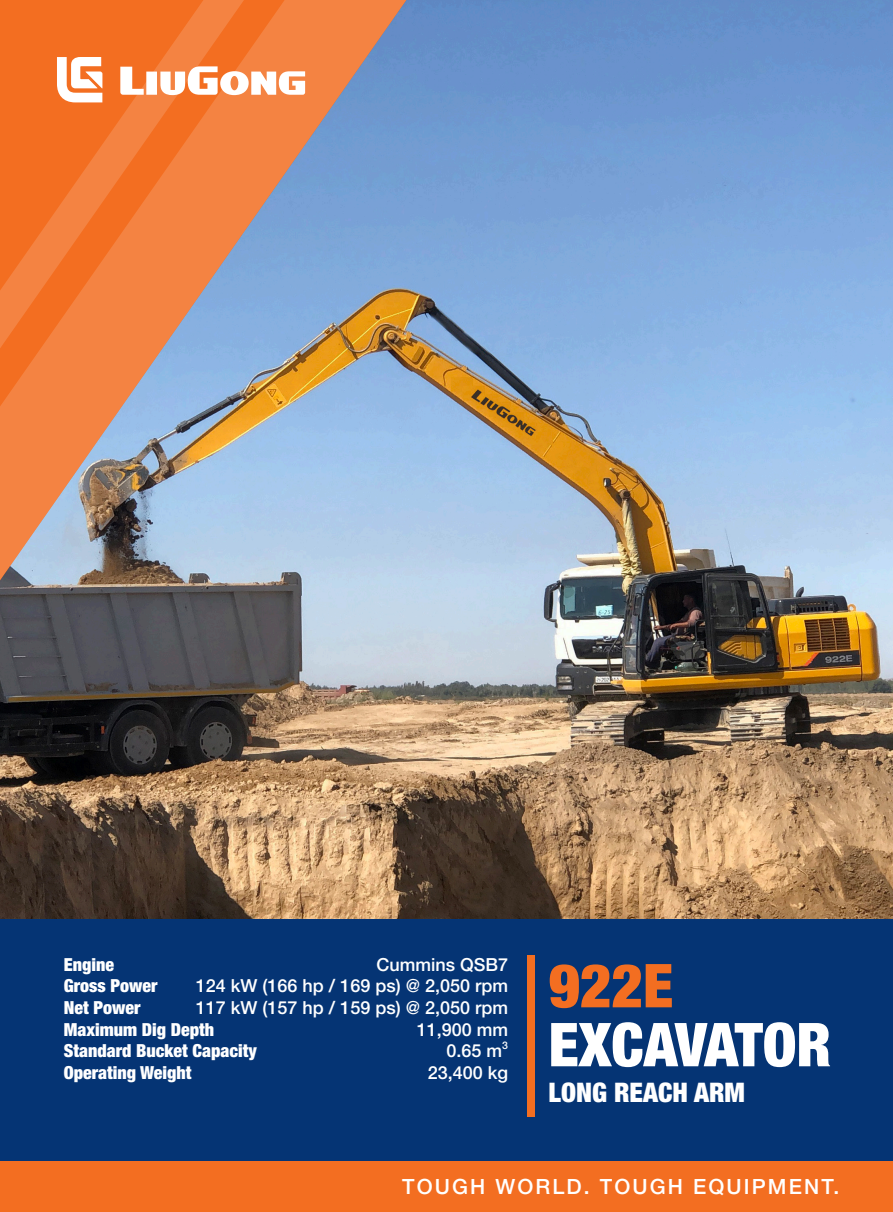
<style>
.page{position:relative;width:893px;height:1212px;background:#fff}
.page>*{position:absolute;margin:0;border:0;box-sizing:border-box;transform-origin:0 0}
.en-02{font:900 condensed 60.6px "Helvetica Neue LT Pro";color:#fff}
.en-02-2{font:900 condensed 60.6px "Helvetica Neue LT Pro";color:#f36e21}
.en-02-3{font:900 condensed 27px "Helvetica Neue LT Pro";color:#fff}
.en-02-4{font:500 21px "Helvetica Neue LT Pro";letter-spacing:.1em;color:#fff}
.t1{font:500 18px "Helvetica Neue LT Pro";color:#fff}
.t2{font:900 condensed 18px "Helvetica Neue LT Pro";color:#fff}
.t3{font:500 10.5px "Helvetica Neue LT Pro";color:#fff}
</style>
<div class="page">
<img style="left:0;top:0;width:893px;height:919px">
<div style="left:0;top:919px;width:893px;height:242px;background:#053474"></div>
<div style="left:527px;top:955px;width:8px;height:162px;background:#f36e21"></div>
<div style="left:0;top:1161px;width:893px;height:51px;background:#f36e21"></div>
<svg style="left:0;top:0;width:406px;height:580px;background:#c39580"></svg>
<svg style="left:57px;top:57px;width:45px;height:45px"></svg>
<svg style="left:120px;top:66px;width:185px;height:29px"></svg>
<p class="t1" style="left:376px;top:953px;width:133px">Cummins QSB7</p>
<p class="t1" style="left:196px;top:975px;width:314px">124 kW (166 hp / 169 ps) @ 2,050 rpm</p>
<p class="t1" style="left:196px;top:997px;width:314px">117 kW (157 hp / 159 ps) @ 2,050 rpm</p>
<p class="t1" style="left:417px;top:1018px;width:93px">11,900 mm</p>
<p class="t1" style="left:447px;top:1040px;width:57px">0.65 m</p>
<p class="t3" style="left:502px;top:1038px;width:7px">3</p>
<p class="t1" style="left:428px;top:1061px;width:82px">23,400 kg</p>
<p class="t2" style="left:64px;top:954px;width:52px">Engine</p>
<p class="t2" style="left:64px;top:975px;width:95px">Gross Power</p>
<p class="t2" style="left:64px;top:997px;width:78px">Net Power</p>
<p class="t2" style="left:64px;top:1018px;width:152px">Maximum Dig Depth</p>
<p class="t2" style="left:64px;top:1040px;width:195px">Standard Bucket Capacity</p>
<p class="t2" style="left:64px;top:1062px;width:129px">Operating Weight</p>
<p class="en-02-2" style="left:549px;top:949px;width:126px">922E</p>
<p class="en-02" style="left:549px;top:1008px;width:284px">EXCAVATOR</p>
<p class="en-02-3" style="left:549px;top:1076px;width:198px">LONG REACH ARM</p>
<p class="en-02-4" style="left:402px;top:1174px;width:439px">TOUGH WORLD. TOUGH EQUIPMENT.</p>
</div>
